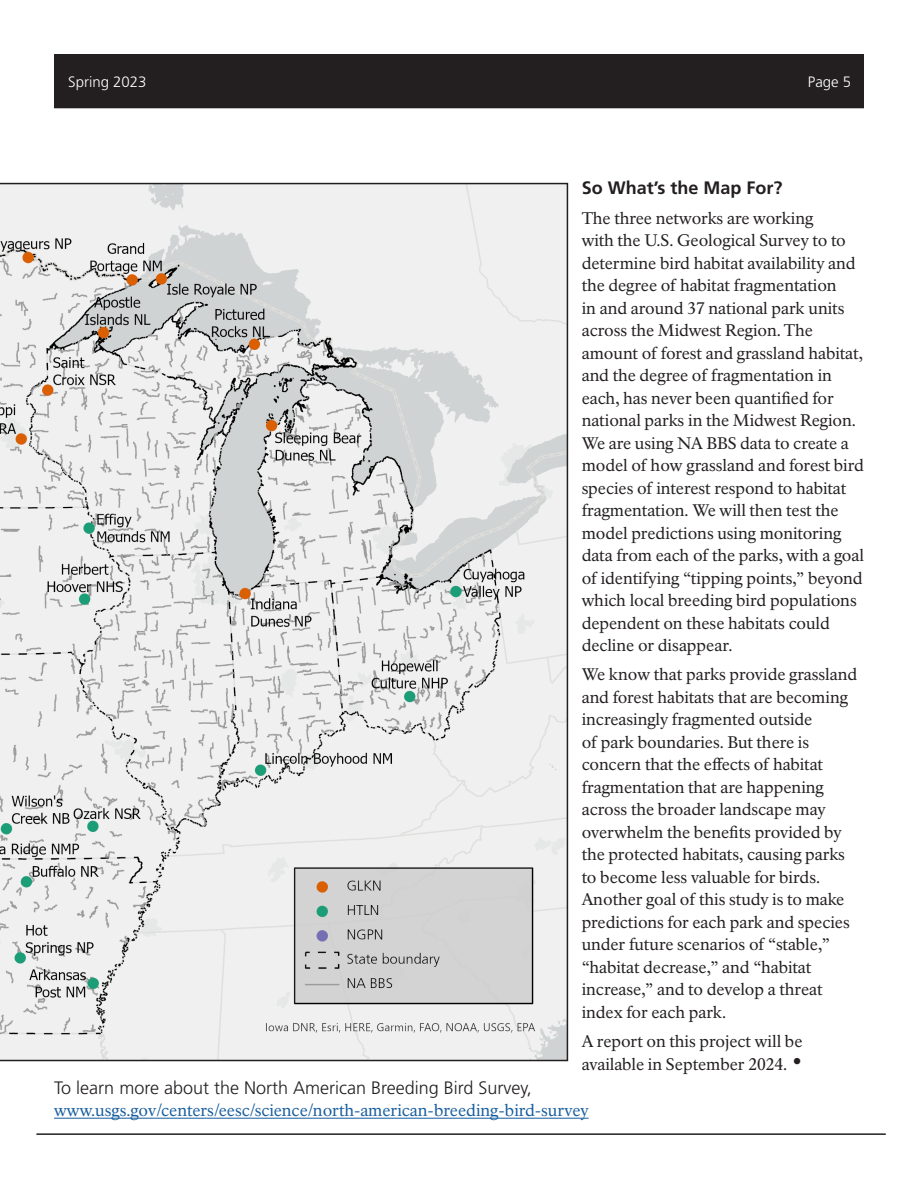
<style>
.page{position:relative;width:918px;height:1188px;background:#fff}
.page>*{position:absolute;margin:0;border:0;box-sizing:border-box;transform-origin:0 0}
.Caption_Text{font:300 18px "Frutiger LT Std";color:#231f20}
.Article_Header1{font:700 18px "Frutiger LT Std";color:#231f20}
.Newsletter_Body_Text{font:16.5px/22.5px "NPS Rawlinson OT";letter-spacing:-.005em;color:#231f20}
.t1{font:16.5px "NPS Rawlinson OT";color:#175d9e}
.t2{font:300 15px "Frutiger LT Std";color:#fff}
.s1{font-size:27px}
</style>
<div class="page">
<hr style="left:36px;top:1133px;width:850px;height:2px;background:#231f20">
<div style="left:55px;top:55px;width:808px;height:53px;background:#231f20"></div>
<div style="left:54px;top:54px;width:810px;height:54px;border:2px solid #231f20"></div>
<svg style="left:0;top:183px;width:568px;height:878px"></svg>
<hr style="left:54px;top:1118px;width:535px;height:1px;background:#175d9e">
<p class="t2" style="left:68px;top:73px;width:80px">Spring 2023</p>
<p class="t2" style="left:808px;top:73px;width:45px">Page 5</p>
<p class="Article_Header1" style="left:582px;top:178px;width:202px">So What’s the Map For?</p>
<p class="Newsletter_Body_Text" style="left:582px;top:207px;width:284px">The three networks are working<br>with the U.S. Geological Survey to to determine bird habitat availability and the degree of habitat fragmentation<br>in and around 37 national park units across the Midwest Region. The amount of forest and grassland habitat, and the degree of fragmentation in each, has never been quantified for national parks in the Midwest Region.<br>We are using NA BBS data to create a model of how grassland and forest bird species of interest respond to habitat fragmentation. We will then test the model predictions using monitoring data from each of the parks, with a goal of identifying “tipping points,” beyond which local breeding bird populations dependent on these habitats could decline or disappear.</p>
<p class="Newsletter_Body_Text" style="left:582px;top:664px;width:277px">We know that parks provide grassland and forest habitats that are becoming increasingly fragmented outside<br>of park boundaries. But there is concern that the effects of habitat fragmentation that are happening across the broader landscape may overwhelm the benefits provided by the protected habitats, causing parks to become less valuable for birds.<br>Another goal of this study is to make predictions for each park and species under future scenarios of “stable,” “habitat decrease,” and “habitat increase,” and to develop a threat index for each park.</p>
<p class="Newsletter_Body_Text" style="left:582px;top:1030px;width:223px">A report on this project will be available in September 2024. <span class="s1">•</span></p>
<p class="Caption_Text" style="left:54px;top:1077px;width:479px">To learn more about the North American Breeding Bird Survey,</p>
<p class="t1" style="left:54px;top:1100px;width:536px">www.usgs.gov/centers/eesc/science/north-american-breeding-bird-survey</p>
</div>
